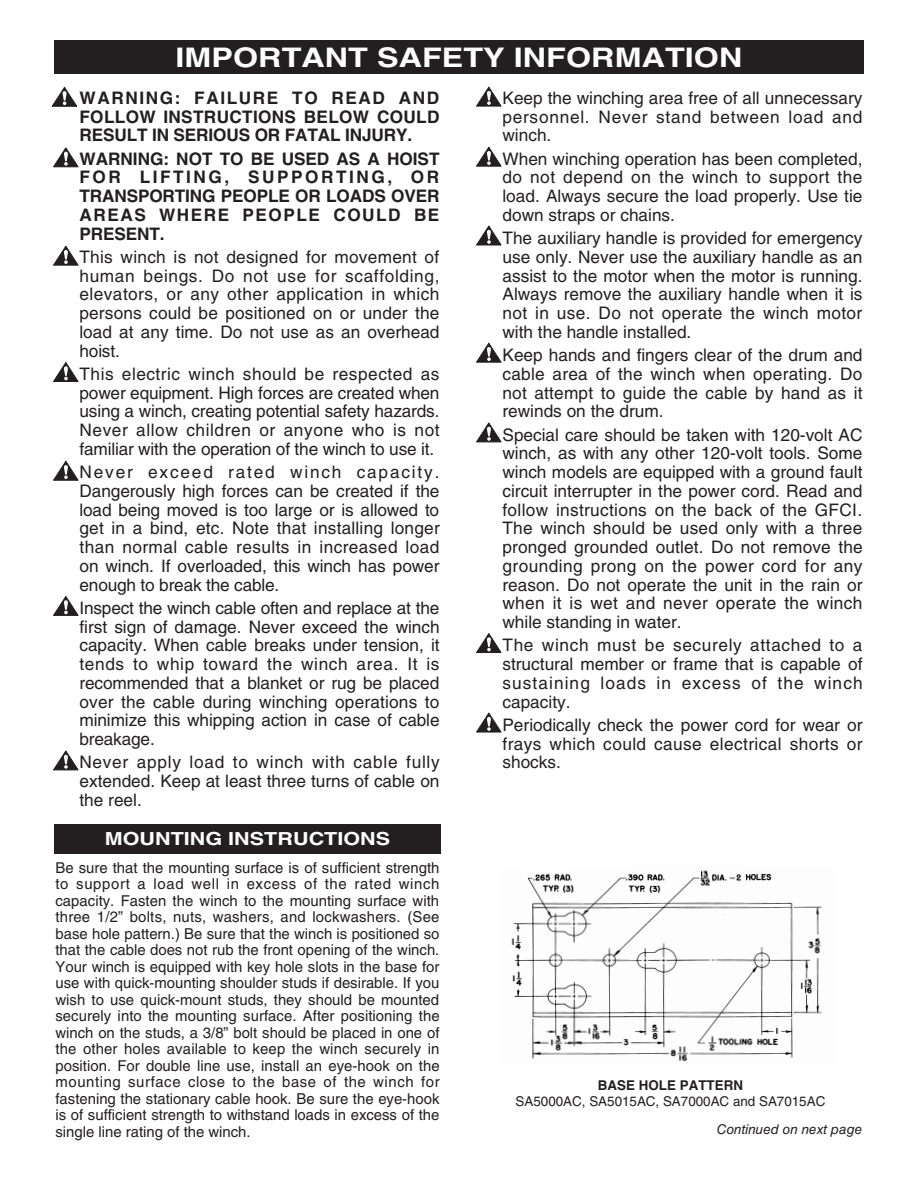
<style>
.page{position:relative;width:918px;height:1188px;background:#fff}
.page>*{position:absolute;margin:0;border:0;box-sizing:border-box;transform-origin:0 0}
.t1{font:700 27px "Helvetica LT Std";color:#fff;scale:1.2 1}
.t2{font:700 18px "Helvetica LT Std";color:#fff;scale:1.2 1}
.t3{font:17.25px/18.8px "Helvetica LT Std";color:#231f20;text-align:justify}
.t4{font:700 17.25px/18.8px "Helvetica LT Std";letter-spacing:-.01em;color:#231f20;text-align:justify}
.t5{font:15px/16.5px "Helvetica LT Std";color:#231f20;text-align:justify}
.t6{font:13.5px "Helvetica LT Std";color:#231f20}
.t7{font:italic 13.5px "Helvetica LT Std";color:#231f20}
.t8{font:700 13.5px "Helvetica LT Std";color:#231f20}
</style>
<div class="page">
<div style="left:54px;top:40px;width:810px;height:34px;background:#231f20"></div>
<svg style="left:52px;top:87px;width:25px;height:19px"></svg>
<svg style="left:53px;top:148px;width:25px;height:19px"></svg>
<svg style="left:53px;top:246px;width:25px;height:19px"></svg>
<svg style="left:53px;top:362px;width:25px;height:20px"></svg>
<svg style="left:53px;top:461px;width:25px;height:19px"></svg>
<svg style="left:53px;top:596px;width:25px;height:20px"></svg>
<svg style="left:53px;top:751px;width:25px;height:19px"></svg>
<svg style="left:476px;top:87px;width:25px;height:19px"></svg>
<svg style="left:476px;top:147px;width:25px;height:19px"></svg>
<svg style="left:476px;top:226px;width:25px;height:19px"></svg>
<svg style="left:476px;top:343px;width:25px;height:19px"></svg>
<svg style="left:476px;top:423px;width:25px;height:19px"></svg>
<svg style="left:476px;top:633px;width:25px;height:20px"></svg>
<svg style="left:476px;top:713px;width:25px;height:19px"></svg>
<div style="left:54px;top:824px;width:387px;height:29px;background:#231f20"></div>
<img style="left:511px;top:870px;width:311px;height:191px">
<p class="t1" style="left:176px;top:41px;width:474px">IMPORTANT SAFETY INFORMATION</p>
<p class="t3" style="left:502px;top:88px;width:362px">Keep the winching area free of all unnecessary personnel. Never stand between load and winch.</p>
<p class="t3" style="left:502px;top:149px;width:362px">When winching operation has been completed, do not depend on the winch to support the load. Always secure the load properly. Use tie down straps or chains.</p>
<p class="t3" style="left:502px;top:229px;width:362px">The auxiliary handle is provided for emergency use only. Never use the auxiliary handle as an assist to the motor when the motor is running.<br>Always remove the auxiliary handle when it is not in use. Do not operate the winch motor with the handle installed.</p>
<p class="t3" style="left:502px;top:346px;width:362px">Keep hands and fingers clear of the drum and cable area of the winch when operating. Do not attempt to guide the cable by hand as it rewinds on the drum.</p>
<p class="t3" style="left:502px;top:425px;width:362px">Special care should be taken with 120-volt AC winch, as with any other 120-volt tools. Some winch models are equipped with a ground fault circuit interrupter in the power cord. Read and follow instructions on the back of the GFCI.<br>The winch should be used only with a three pronged grounded outlet. Do not remove the grounding prong on the power cord for any reason. Do not operate the unit in the rain or when it is wet and never operate the winch while standing in water.</p>
<p class="t3" style="left:502px;top:636px;width:362px">The winch must be securely attached to a structural member or frame that is capable of sustaining loads in excess of the winch capacity.</p>
<p class="t3" style="left:502px;top:715px;width:362px">Periodically check the power cord for wear or frays which could cause electrical shorts or shocks.</p>
<p class="t4" style="left:80px;top:88px;width:362px">WARNING: FAILURE TO READ AND FOLLOW INSTRUCTIONS BELOW COULD RESULT IN SERIOUS OR FATAL INJURY.</p>
<p class="t4" style="left:80px;top:149px;width:362px">WARNING: NOT TO BE USED AS A HOIST FOR LIFTING, SUPPORTING, OR TRANSPORTING PEOPLE OR LOADS OVER AREAS WHERE PEOPLE COULD BE PRESENT.</p>
<p class="t3" style="left:80px;top:247px;width:362px">This winch is not designed for movement of human beings. Do not use for scaffolding, elevators, or any other application in which persons could be positioned on or under the load at any time. Do not use as an overhead hoist.</p>
<p class="t3" style="left:80px;top:364px;width:362px">This electric winch should be respected as power equipment. High forces are created when using a winch, creating potential safety hazards.<br>Never allow children or anyone who is not familiar with the operation of the winch to use it.</p>
<p class="t3" style="left:80px;top:463px;width:362px">Never exceed rated winch capacity.<br>Dangerously high forces can be created if the load being moved is too large or is allowed to get in a bind, etc. Note that installing longer than normal cable results in increased load on winch. If overloaded, this winch has power enough to break the cable.</p>
<p class="t3" style="left:80px;top:598px;width:362px">Inspect the winch cable often and replace at the first sign of damage. Never exceed the winch capacity. When cable breaks under tension, it tends to whip toward the winch area. It is recommended that a blanket or rug be placed over the cable during winching operations to minimize this whipping action in case of cable breakage.</p>
<p class="t3" style="left:80px;top:753px;width:362px">Never apply load to winch with cable fully extended. Keep at least three turns of cable on the reel.</p>
<p class="t2" style="left:105px;top:828px;width:239px">MOUNTING INSTRUCTIONS</p>
<p class="t5" style="left:56px;top:859px;width:386px">Be sure that the mounting surface is of sufficient strength to support a load well in excess of the rated winch capacity. Fasten the winch to the mounting surface with three 1/2” bolts, nuts, washers, and lockwashers. (See base hole pattern.) Be sure that the winch is positioned so that the cable does not rub the front opening of the winch.<br>Your winch is equipped with key hole slots in the base for use with quick-mounting shoulder studs if desirable. If you wish to use quick-mount studs, they should be mounted securely into the mounting surface. After positioning the winch on the studs, a 3/8” bolt should be placed in one of the other holes available to keep the winch securely in position. For double line use, install an eye-hook on the mounting surface close to the base of the winch for fastening the stationary cable hook. Be sure the eye-hook is of sufficient strength to withstand loads in excess of the single line rating of the winch.</p>
<p class="t8" style="left:598px;top:1077px;width:147px">BASE HOLE PATTERN</p>
<p class="t6" style="left:516px;top:1094px;width:311px">SA5000AC, SA5015AC, SA7000AC and SA7015AC</p>
<p class="t7" style="left:717px;top:1122px;width:147px">Continued on next page</p>
</div>
